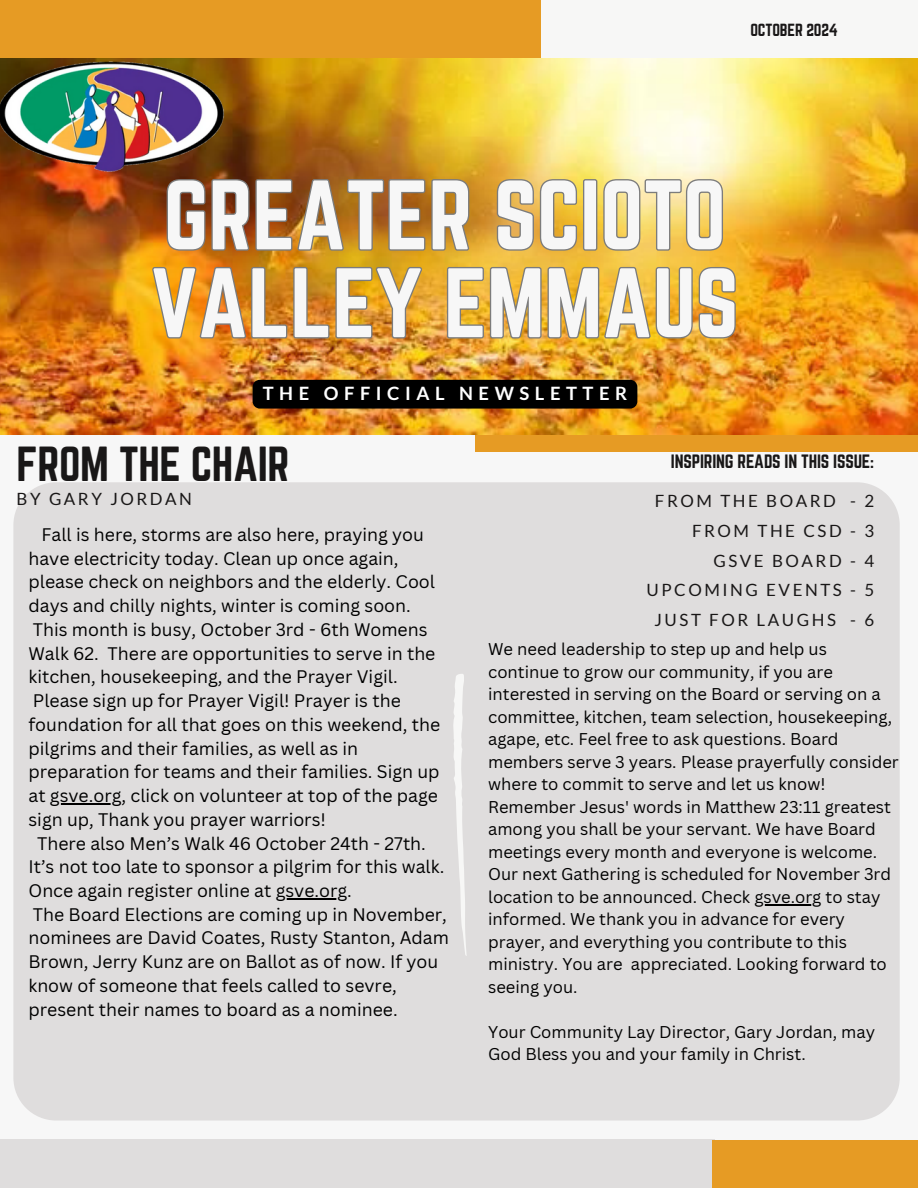
<style>
.page{position:relative;width:918px;height:1188px;background:#f7f7f7}
.page>*{position:absolute;margin:0;border:0;box-sizing:border-box;transform-origin:0 0}
.t1{font:86.1px/87.9px "Norwester";color:#f7f7f7}
.t2{font:43.05px "Norwester";letter-spacing:-.01em;color:#191717}
.t3{font:700 18.45px "Lato";letter-spacing:.3em;color:#fff}
.t4{font:17.7px/23.7px "Canva Sans";color:#000}
.t5{font:16.95px/29.7px "Lato";letter-spacing:.15em;color:#191717;text-align:right}
.t6{font:16.95px "Norwester";letter-spacing:-.01em;color:#191717}
.t7{font:16.65px/22.5px "Canva Sans";color:#000}
.t8{font:15.3px "Norwester";letter-spacing:-.01em;color:#191717}
</style>
<div class="page">
<img style="left:0;top:58px;width:918px;height:376px">
<div style="left:0;top:0;width:637px;height:58px;background:#e69b24"></div>
<div style="left:0;top:1140px;width:715px;height:48px;background:#dfdddd"></div>
<div style="left:712px;top:1140px;width:206px;height:48px;background:#e69b24"></div>
<div style="left:475px;top:436px;width:443px;height:16px;background:#e69b24"></div>
<div style="left:13px;top:482px;width:887px;height:639px;background:#dfdddd"></div>
<svg style="left:452px;top:674px;width:15px;height:282px"></svg>
<img style="left:0;top:58px;width:226px;height:147px">
<div style="left:542px;top:0;width:376px;height:58px;background:#f7f7f6"></div>
<img style="left:165px;top:178px;width:559px;height:74px">
<img style="left:153px;top:265px;width:584px;height:75px">
<div style="left:253px;top:380px;width:384px;height:29px;background:#000"></div>
<hr style="left:50px;top:803px;width:71px;height:2px;background:#000">
<hr style="left:276px;top:898px;width:71px;height:2px;background:#000">
<hr style="left:754px;top:904px;width:68px;height:1px;background:#000">
<h6 class="t8" style="left:750px;top:21px;width:89px">OCTOBER 2024</h6>
<h1 class="t1" style="left:151px;top:171px;width:589px">GREATER SCIOTO<br>VALLEY EMMAUS</h1>
<h3 class="t3" style="left:263px;top:382px;width:366px">THE OFFICIAL NEWSLETTER</h3>
<p class="t2" style="left:17px;top:438px;width:274px">FROM THE CHAIR</p>
<p class="t5" style="left:17px;top:484px;width:177px">BY GARY JORDAN</p>
<h4 class="t4" style="left:28px;top:522px;width:413px;text-indent:13px">Fall is here, storms are also here, praying you have electricity today. Clean up once again, please check on neighbors and the elderly. Cool days and chilly nights, winter is coming soon.<br>This month is busy, October 3rd - 6th Womens Walk 62. There are opportunities to serve in the kitchen, housekeeping, and the Prayer Vigil.<br>Please sign up for Prayer Vigil! Prayer is the foundation for all that goes on this weekend, the pilgrims and their families, as well as in preparation for teams and their families. Sign up at gsve.org, click on volunteer at top of the page</h4>
<h4 class="t4" style="left:28px;top:807px;width:299px">sign up, Thank you prayer warriors!</h4>
<h4 class="t4" style="left:37px;top:831px;width:390px">There also Men’s Walk 46 October 24th - 27th.</h4>
<h4 class="t4" style="left:28px;top:855px;width:417px">It’s not too late to sponsor a pilgrim for this walk.</h4>
<h4 class="t4" style="left:28px;top:878px;width:325px">Once again register online at gsve.org.</h4>
<h4 class="t4" style="left:28px;top:902px;width:422px">The Board Elections are coming up in November, nominees are David Coates, Rusty Stanton, Adam Brown, Jerry Kunz are on Ballot as of now. If you know of someone that feels called to sevre, present their names to board as a nominee.</h4>
<h2 class="t6" style="left:671px;top:451px;width:205px">INSPIRING READS IN THIS ISSUE:</h2>
<p class="t5" style="left:647px;top:486px;width:229px">FROM THE BOARD - 2<br>FROM THE CSD - 3<br>GSVE BOARD - 4<br>UPCOMING EVENTS - 5<br>JUST FOR LAUGHS - 6</p>
<h5 class="t7" style="left:488px;top:638px;width:412px">We need leadership to step up and help us continue to grow our community, if you are interested in serving on the Board or serving on a committee, kitchen, team selection, housekeeping, agape, etc. Feel free to ask questions. Board members serve 3 years. Please prayerfully consider where to commit to serve and let us know!<br>Remember Jesus' words in Matthew 23:11 greatest among you shall be your servant. We have Board meetings every month and everyone is welcome.<br>Our next Gathering is scheduled for November 3rd location to be announced. Check gsve.org to stay</h5>
<p class="t7" style="left:488px;top:908px;width:400px">informed. We thank you in advance for every prayer, and everything you contribute to this ministry. You are appreciated. Looking forward to seeing you.</p>
<p class="t7" style="left:488px;top:1020px;width:388px">Your Community Lay Director, Gary Jordan, may<br>God Bless you and your family in Christ.</p>
</div>
